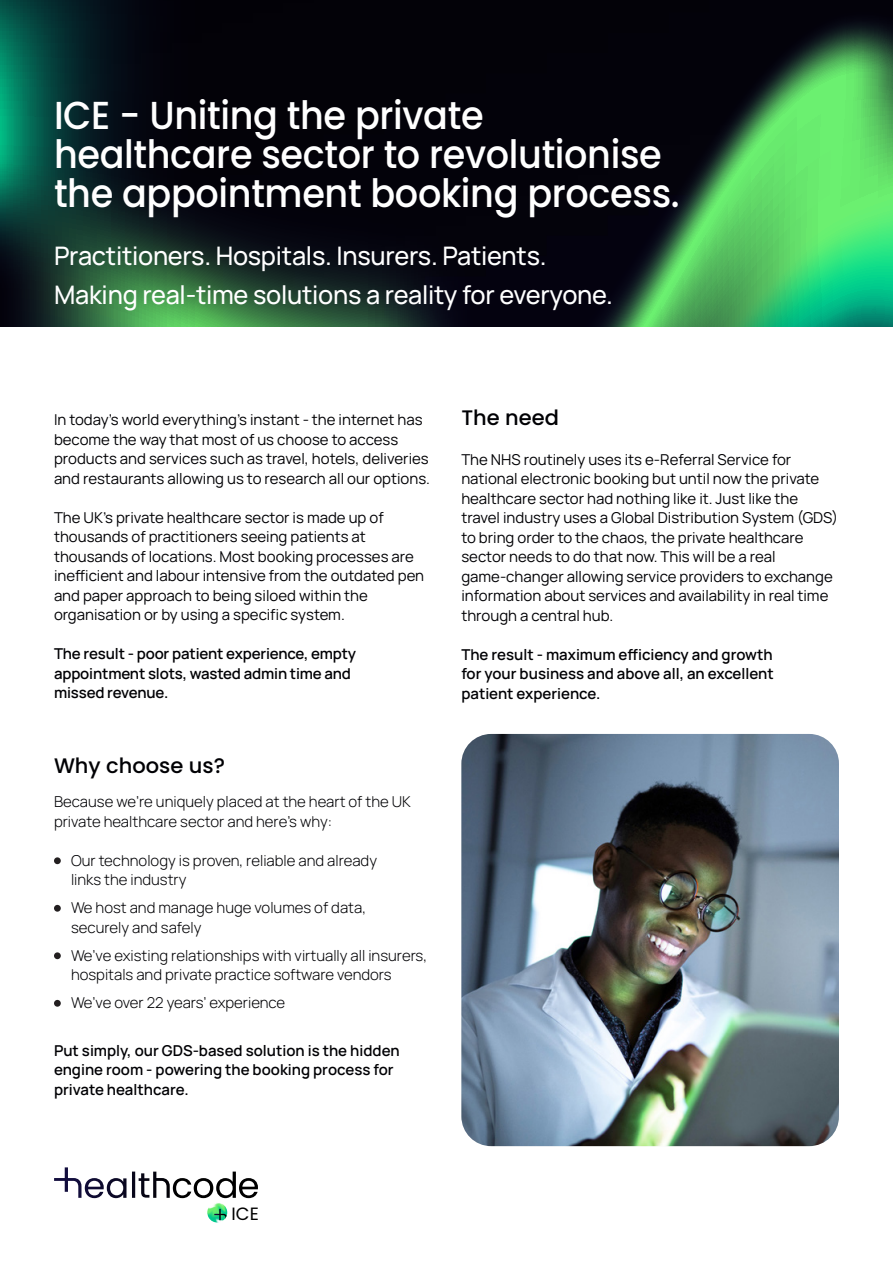
<style>
.page{position:relative;width:893px;height:1263px;background:#fff}
.page>*{position:absolute;margin:0;border:0;box-sizing:border-box;transform-origin:0 0}
.t1{font:500 39px "Poppins";letter-spacing:-.01em;color:#fff;scale:.94 1}
.t2{font:500 25.5px "Manrope";letter-spacing:-.01em;color:#fff}
.t3{font:500 21px "Poppins";color:#000004}
.t4{font:17.85px "Poppins";color:#000}
.t5{font:15px/19.5px "Manrope";color:#000004}
.t6{font:300 15px/19.5px "Manrope";color:#000004}
.t7{font:600 15px/19.5px "Manrope";color:#000004}
</style>
<div class="page">
<svg style="left:0;top:0;width:893px;height:327px;background:#153525"></svg>
<div style="left:54px;top:857px;width:7px;height:7px;background:#231f20;border-radius:50%"></div>
<div style="left:54px;top:905px;width:7px;height:7px;background:#231f20;border-radius:50%"></div>
<div style="left:54px;top:952px;width:7px;height:7px;background:#231f20;border-radius:50%"></div>
<div style="left:54px;top:1000px;width:7px;height:7px;background:#231f20;border-radius:50%"></div>
<img style="left:461px;top:734px;width:378px;height:412px">
<svg style="left:54px;top:1167px;width:204px;height:31px"></svg>
<img style="left:207px;top:1203px;width:20px;height:19px">
<svg style="left:214px;top:1209px;width:13px;height:13px"></svg>
<p class="t1" style="left:54px;top:93px;width:459px">ICE - Uniting the private</p>
<p class="t1" style="left:54px;top:132px;width:648px">healthcare sector to revolutionise</p>
<p class="t1" style="left:54px;top:171px;width:667px">the appointment booking process.</p>
<p class="t2" style="left:54px;top:238px;width:494px">Practitioners. Hospitals. Insurers. Patients.</p>
<p class="t2" style="left:54px;top:277px;width:561px">Making real-time solutions a reality for everyone.</p>
<p class="t5" style="left:54px;top:409px;width:378px">In today’s world everything’s instant - the internet has become the way that most of us choose to access products and services such as travel, hotels, deliveries and restaurants allowing us to research all our options.</p>
<p class="t5" style="left:54px;top:507px;width:372px">The UK’s private healthcare sector is made up of thousands of practitioners seeing patients at thousands of locations. Most booking processes are inefficient and labour intensive from the outdated pen and paper approach to being siloed within the organisation or by using a specific system.</p>
<p class="t7" style="left:54px;top:643px;width:303px">The result - poor patient experience, empty appointment slots, wasted admin time and</p>
<p class="t7" style="left:54px;top:682px;width:116px">missed revenue.</p>
<p class="t3" style="left:54px;top:754px;width:173px">Why choose us?</p>
<p class="t6" style="left:54px;top:791px;width:358px">Because we’re uniquely placed at the heart of the UK private healthcare sector and here’s why:</p>
<p class="t6" style="left:71px;top:850px;width:308px">Our technology is proven, reliable and already links the industry</p>
<p class="t6" style="left:71px;top:897px;width:297px">We host and manage huge volumes of data, securely and safely</p>
<p class="t6" style="left:71px;top:945px;width:358px">We’ve existing relationships with virtually all insurers, hospitals and private practice software vendors</p>
<p class="t6" style="left:71px;top:992px;width:216px">We’ve over 22 years’ experience</p>
<p class="t7" style="left:54px;top:1040px;width:347px">Put simply, our GDS-based solution is the hidden engine room - powering the booking process for private healthcare.</p>
<p class="t3" style="left:461px;top:405px;width:99px">The need</p>
<p class="t5" style="left:461px;top:449px;width:378px">The NHS routinely uses its e-Referral Service for national electronic booking but until now the private healthcare sector had nothing like it. Just like the travel industry uses a Global Distribution System (GDS) to bring order to the chaos, the private healthcare sector needs to do that now. This will be a real</p>
<p class="t5" style="left:461px;top:566px;width:373px">game-changer allowing service providers to exchange information about services and availability in real time through a central hub.</p>
<p class="t7" style="left:461px;top:644px;width:313px">The result - maximum efficiency and growth</p>
<p class="t7" style="left:461px;top:663px;width:314px">for your business and above all, an excellent</p>
<p class="t7" style="left:461px;top:683px;width:140px">patient experience.</p>
<p class="t4" style="left:232px;top:1203px;width:29px">ICE</p>
</div>
